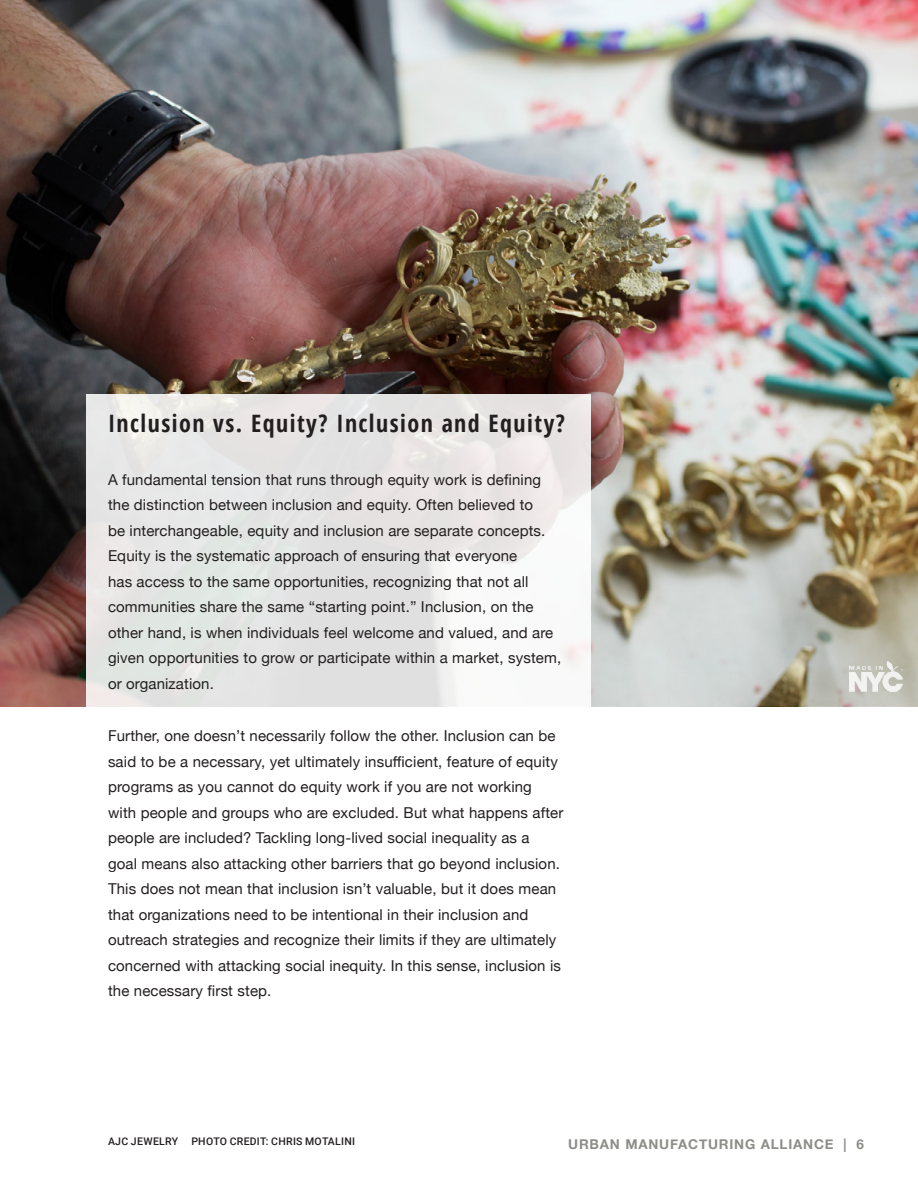
<style>
.page{position:relative;width:918px;height:1188px;background:#fff}
.page>*{position:absolute;margin:0;border:0;box-sizing:border-box;transform-origin:0 0}
.Heading_2{font:700 24px "Open Sans Condensed";letter-spacing:.06em;color:#231f20}
.t1{font:15px/25.5px "Helvetica Neue";letter-spacing:.01em;color:#231f20}
.t2{font:700 13.5px "Helvetica Neue";letter-spacing:.06em;color:#8d8d8a}
.t3{font:500 10.5px "Roboto";letter-spacing:.025em;color:#231f20}
</style>
<div class="page">
<img style="left:0;top:0;width:918px;height:706px">
<svg style="left:87px;top:394px;width:504px;height:313px;fill:#e6e5e4"></svg>
<img style="left:850px;top:661px;width:53px;height:30px">
<p class="Heading_2" style="left:108px;top:407px;width:459px">Inclusion vs. Equity? Inclusion and Equity?</p>
<p class="t1" style="left:108px;top:468px;width:455px">A fundamental tension that runs through equity work is defining the distinction between inclusion and equity. Often believed to<br>be interchangeable, equity and inclusion are separate concepts.<br>Equity is the systematic approach of ensuring that everyone<br>has access to the same opportunities, recognizing that not all communities share the same “starting point.” Inclusion, on the other hand, is when individuals feel welcome and valued, and are given opportunities to grow or participate within a market, system, or organization.</p>
<p class="t1" style="left:108px;top:724px;width:457px">Further, one doesn’t necessarily follow the other. Inclusion can be said to be a necessary, yet ultimately insufficient, feature of equity programs as you cannot do equity work if you are not working with people and groups who are excluded. But what happens after people are included? Tackling long-lived social inequality as a<br>goal means also attacking other barriers that go beyond inclusion.<br>This does not mean that inclusion isn’t valuable, but it does mean that organizations need to be intentional in their inclusion and outreach strategies and recognize their limits if they are ultimately concerned with attacking social inequity. In this sense, inclusion is the necessary first step.</p>
<p class="t3" style="left:108px;top:1134px;width:249px">AJC JEWELRY PHOTO CREDIT: CHRIS MOTALINI</p>
<p class="t2" style="left:568px;top:1133px;width:297px">URBAN MANUFACTURING ALLIANCE | 6</p>
</div>
